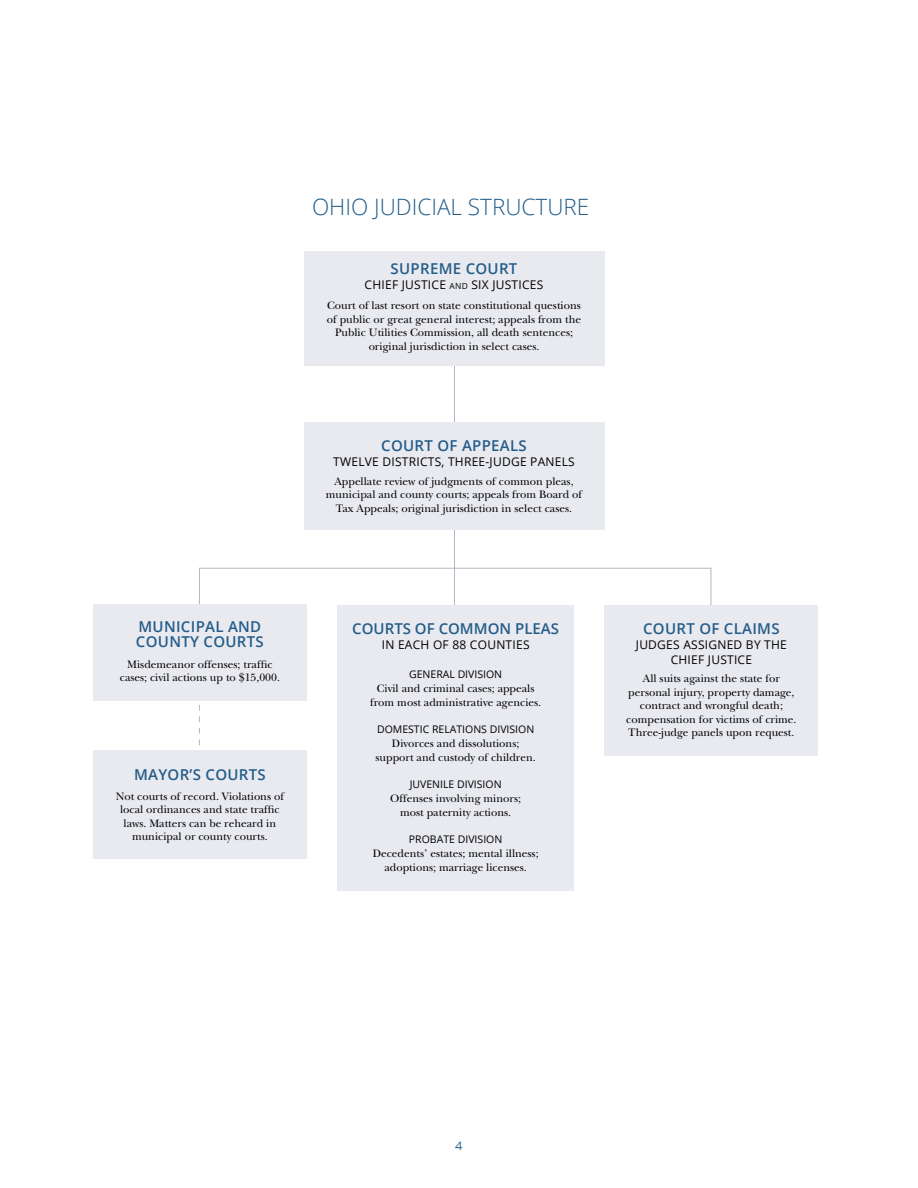
<style>
.page{position:relative;width:918px;height:1188px;background:#fff}
.page>*{position:absolute;margin:0;border:0;box-sizing:border-box;transform-origin:0 0}
.t1{font:300 22.5px "Open Sans";color:#225e8a}
.t2{font:600 15px/15px "Open Sans";letter-spacing:.02em;color:#245d89}
.t3{font:600 15px "Open Sans";color:#245d89}
.t4{font:12px/15px "Open Sans";letter-spacing:.02em;color:#000;text-align:center}
.t5{font:12px "Gotham";color:#245e8a}
.t6{font:11.25px/13.5px "New Baskerville Std";color:#000;text-align:center}
.t7{font:10.5px "Open Sans";color:#000}
.s1{font-size:8.4px}
</style>
<div class="page">
<div style="left:199px;top:568px;width:512px;height:48px;border:1px solid #b0b8c3"></div>
<svg style="left:199px;top:705px;width:1px;height:46px"></svg>
<hr style="left:454px;top:350px;width:1px;height:293px;background:#b0b8c3">
<div style="left:304px;top:251px;width:301px;height:115px;background:#e9eaf0"></div>
<div style="left:304px;top:422px;width:301px;height:108px;background:#e9eaf0"></div>
<div style="left:93px;top:604px;width:214px;height:97px;background:#e9eaf0"></div>
<div style="left:605px;top:606px;width:213px;height:150px;background:#e9eaf0"></div>
<div style="left:338px;top:605px;width:236px;height:286px;background:#e9eaf0"></div>
<div style="left:93px;top:751px;width:214px;height:108px;background:#e9eaf0"></div>
<h1 class="t1" style="left:312px;top:191px;width:279px">OHIO JUDICIAL STRUCTURE</h1>
<h2 class="t2" style="left:391px;top:261px;width:128px">SUPREME COURT</h2>
<p class="t4" style="left:365px;top:277px;width:180px">CHIEF JUSTICE <span class="s1">and</span> SIX JUSTICES</p>
<p class="t6" style="left:327px;top:299px;width:256px">Court of last resort on state constitutional questions of public or great general interest; appeals from the Public Utilities Commission, all death sentences; original jurisdiction in select cases.</p>
<h2 class="t2" style="left:381px;top:438px;width:147px">COURT OF APPEALS</h2>
<p class="t4" style="left:333px;top:454px;width:243px">TWELVE DISTRICTS, THREE-JUDGE PANELS</p>
<p class="t6" style="left:326px;top:475px;width:258px">Appellate review of judgments of common pleas, municipal and county courts; appeals from Board of<br>Tax Appeals; original jurisdiction in select cases.</p>
<h2 class="t2" style="left:136px;top:619px;width:129px">MUNICIPAL AND<br>COUNTY COURTS</h2>
<p class="t6" style="left:120px;top:657px;width:162px">Misdemeanor offenses; traffic cases; civil actions up to $15,000.</p>
<h2 class="t2" style="left:134px;top:766px;width:133px">MAYOR’S COURTS</h2>
<p class="t6" style="left:116px;top:790px;width:170px">Not courts of record. Violations of local ordinances and state traffic laws. Matters can be reheard in municipal or county courts.</p>
<h2 class="t3" style="left:352px;top:618px;width:208px">COURTS OF COMMON PLEAS</h2>
<p class="t4" style="left:382px;top:637px;width:149px">IN EACH OF 88 COUNTIES</p>
<p class="t7" style="left:409px;top:667px;width:95px">GENERAL DIVISION</p>
<p class="t6" style="left:370px;top:682px;width:172px">Civil and criminal cases; appeals from most administrative agencies.</p>
<p class="t7" style="left:377px;top:722px;width:159px">DOMESTIC RELATIONS DIVISION</p>
<p class="t6" style="left:376px;top:737px;width:162px">Divorces and dissolutions; support and custody of children.</p>
<p class="t7" style="left:410px;top:777px;width:93px">JUVENILE DIVISION</p>
<p class="t6" style="left:390px;top:792px;width:132px">Offenses involving minors; most paternity actions.</p>
<p class="t7" style="left:409px;top:832px;width:95px">PROBATE DIVISION</p>
<p class="t6" style="left:373px;top:847px;width:167px">Decedents’ estates; mental illness; adoptions; marriage licenses.</p>
<h2 class="t2" style="left:643px;top:620px;width:138px">COURT OF CLAIMS</h2>
<p class="t4" style="left:636px;top:637px;width:153px">JUDGES ASSIGNED BY THE<br>CHIEF JUSTICE</p>
<p class="t6" style="left:626px;top:672px;width:172px">All suits against the state for personal injury, property damage, contract and wrongful death; compensation for victims of crime.<br>Three-judge panels upon request.</p>
<p class="t5" style="left:455px;top:1139px;width:10px">4</p>
</div>
